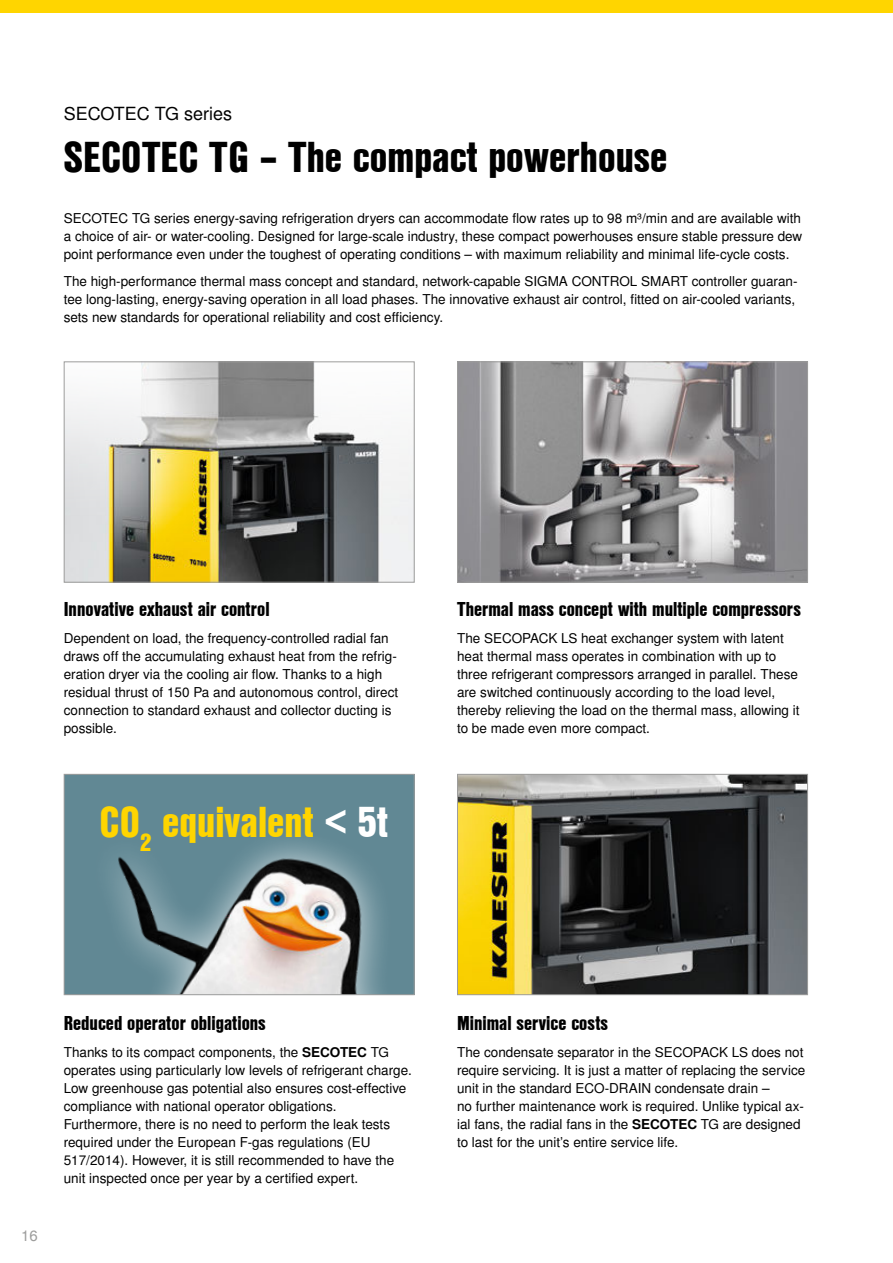
<style>
.page{position:relative;width:893px;height:1263px;background:#fff}
.page>*{position:absolute;margin:0;border:0;box-sizing:border-box;transform-origin:0 0}
.t1{font:42px "Nimbus San L Bla Con";color:#000}
.t2{font:42px "Nimbus San L Bla Con";color:#ffd500}
.t3{font:19.5px "Nimbus San L Bla Con";color:#000}
.t4{font:18px "Nimbus San L";color:#000}
.t5{font:15px "Nimbus San L";color:#9d9d9c}
.t6{font:13.5px/18px "Nimbus San L";color:#000}
.s1{color:#fff}
.s2{font-weight:700}
</style>
<div class="page">
<div style="left:0;top:0;width:893px;height:13px;background:#ffd500"></div>
<img style="left:459px;top:363px;width:347px;height:218px">
<div style="left:457px;top:361px;width:351px;height:222px;border:1px solid #9d9d9c"></div>
<img style="left:66px;top:363px;width:347px;height:218px">
<div style="left:64px;top:361px;width:351px;height:222px;border:1px solid #9d9d9c"></div>
<img style="left:459px;top:776px;width:347px;height:217px">
<div style="left:457px;top:774px;width:351px;height:221px;border:1px solid #9d9d9c"></div>
<div style="left:64px;top:774px;width:350px;height:221px;background:#618894"></div>
<img style="left:112px;top:841px;width:269px;height:152px">
<div style="left:64px;top:774px;width:351px;height:221px;border:1px solid #9d9d9c"></div>
<h3 class="t4" style="left:64px;top:103px;width:170px">SECOTEC TG series</h3>
<h1 class="t1" style="left:64px;top:142px;width:605px">SECOTEC TG – The compact powerhouse</h1>
<p class="t6" style="left:64px;top:210px;width:740px;text-align:justify">SECOTEC TG series energy-saving refrigeration dryers can accommodate flow rates up to 98 m³/min and are available with a choice of air- or water-cooling. Designed for large-scale industry, these compact powerhouses ensure stable pressure dew point performance even under the toughest of operating conditions – with maximum reliability and minimal life-cycle costs.</p>
<p class="t6" style="left:64px;top:273px;width:735px">The high-performance thermal mass concept and standard, network-capable SIGMA CONTROL SMART controller guaran&shy;tee long-lasting, energy-saving operation in all load phases. The innovative exhaust air control, fitted on air-cooled variants, sets new standards for operational reliability and cost efficiency.</p>
<h2 class="t3" style="left:64px;top:602px;width:207px">Innovative exhaust air control</h2>
<p class="t6" style="left:64px;top:630px;width:336px">Dependent on load, the frequency-controlled radial fan draws off the accumulating exhaust heat from the refrig&shy;eration dryer via the cooling air flow. Thanks to a high residual thrust of 150 Pa and autonomous control, direct connection to standard exhaust and collector ducting is possible.</p>
<h1 class="t2" style="left:100px;top:806px;width:290px">CO<sub>2</sub> equivalent <span class="s1">&lt; 5t</span></h1>
<h2 class="t3" style="left:457px;top:602px;width:345px">Thermal mass concept with multiple compressors</h2>
<p class="t6" style="left:457px;top:630px;width:344px">The SECOPACK LS heat exchanger system with latent heat thermal mass operates in combination with up to three refrigerant compressors arranged in parallel. These are switched continuously according to the load level, thereby relieving the load on the thermal mass, allowing it to be made even more compact.</p>
<p class="t5" style="left:21px;top:1226px;width:18px">16</p>
<h2 class="t3" style="left:64px;top:1016px;width:204px">Reduced operator obligations</h2>
<p class="t6" style="left:64px;top:1044px;width:350px">Thanks to its compact components, the <span class="s2">SECOTEC</span> TG operates using particularly low levels of refrigerant charge.<br>Low greenhouse gas potential also ensures cost-effective compliance with national operator obligations.<br>Furthermore, there is no need to perform the leak tests required under the European F-gas regulations (EU 517/2014). However, it is still recommended to have the unit inspected once per year by a certified expert.</p>
<h2 class="t3" style="left:457px;top:1016px;width:152px">Minimal service costs</h2>
<p class="t6" style="left:457px;top:1044px;width:350px">The condensate separator in the SECOPACK LS does not require servicing. It is just a matter of replacing the service unit in the standard ECO-DRAIN condensate drain –<br>no further maintenance work is required. Unlike typical ax&shy;ial fans, the radial fans in the <span class="s2">SECOTEC</span> TG are designed to last for the unit’s entire service life.</p>
</div>
